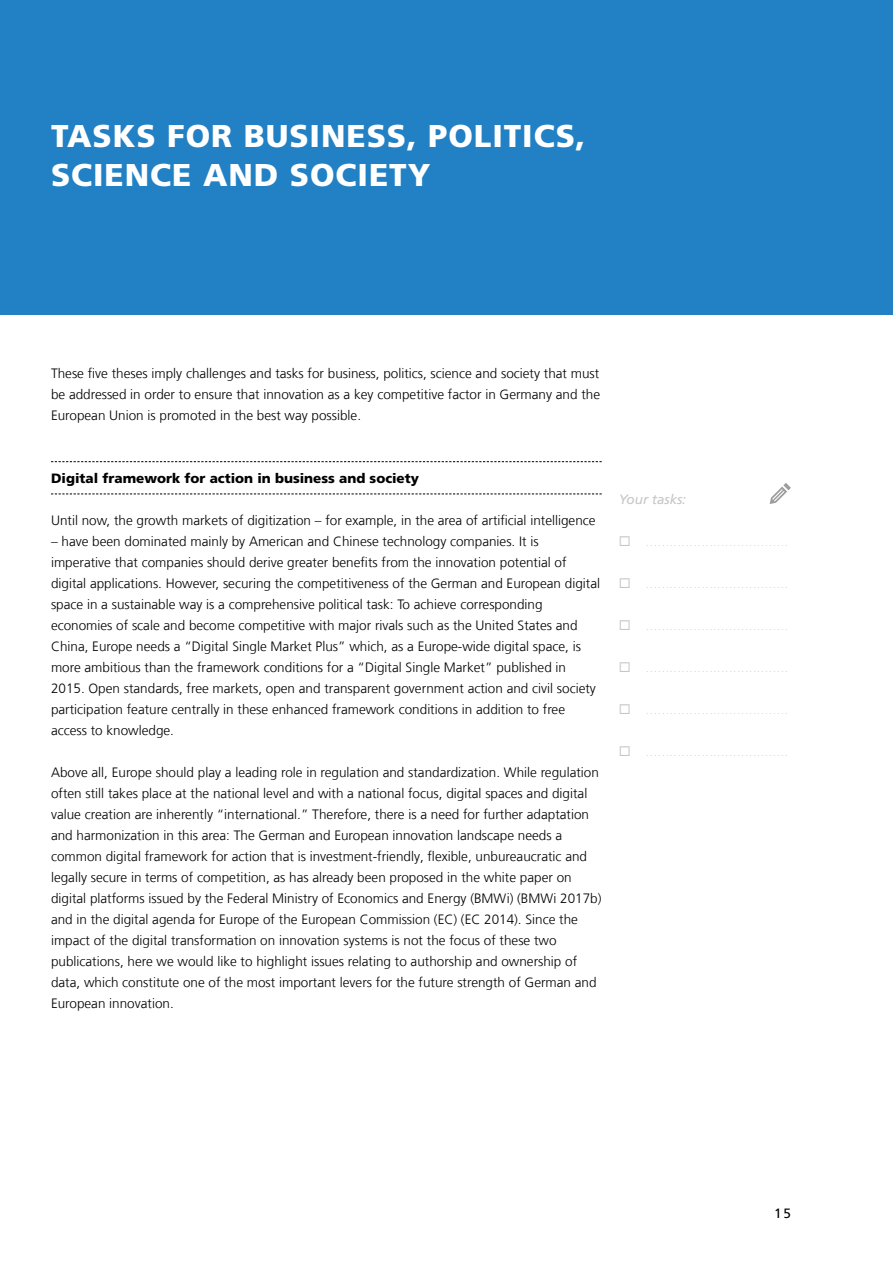
<style>
.page{position:relative;width:893px;height:1263px;background:#fff}
.page>*{position:absolute;margin:0;border:0;box-sizing:border-box;transform-origin:0 0}
.t1{font:900 31.5px/39px "Frutiger LT Com";letter-spacing:.03em;color:#fff}
.t2{font:300 13.5px/21px "Frutiger LT Com";color:#000}
.t3{font:900 13.5px "Frutiger LT Com";color:#000}
.t4{font:italic 13.5px "Frutiger LT Com";letter-spacing:-.005em;color:#c5c6c6}
.t5{font:13.5px "Frutiger LT Com";color:#000}
.t6{font:italic 300 10.5px "Frutiger LT Com";color:#c5c6c6}
</style>
<div class="page">
<div style="left:0;top:0;width:893px;height:315px;background:#2281c4"></div>
<svg style="left:51px;top:461px;width:551px;height:1px"></svg>
<svg style="left:51px;top:494px;width:551px;height:1px"></svg>
<svg style="left:770px;top:483px;width:21px;height:21px"></svg>
<h1 class="t1" style="left:51px;top:117px;width:536px">TASKS FOR BUSINESS, POLITICS,<br>SCIENCE AND SOCIETY</h1>
<p class="t2" style="left:51px;top:363px;width:551px;text-align:justify">These five theses imply challenges and tasks for business, politics, science and society that must be addressed in order to ensure that innovation as a key competitive factor in Germany and the European Union is promoted in the best way possible.</p>
<p class="t3" style="left:51px;top:470px;width:370px">Digital framework for action in business and society</p>
<p class="t2" style="left:51px;top:510px;width:546px">Until now, the growth markets of digitization – for example, in the area of artificial intelligence</p>
<p class="t2" style="left:51px;top:531px;width:551px">– have been dominated mainly by American and Chinese technology companies. It is imperative that companies should derive greater benefits from the innovation potential of digital applications. However, securing the competitiveness of the German and European digital space in a sustainable way is a comprehensive political task: To achieve corresponding economies of scale and become competitive with major rivals such as the United States and China, Europe needs a “Digital Single Market Plus” which, as a Europe-wide digital space, is more ambitious than the framework conditions for a “Digital Single Market” published in 2015. Open standards, free markets, open and transparent government action and civil society participation feature centrally in these enhanced framework conditions in addition to free access to knowledge.</p>
<p class="t2" style="left:51px;top:762px;width:552px">Above all, Europe should play a leading role in regulation and standardization. While regulation often still takes place at the national level and with a national focus, digital spaces and digital value creation are inherently “international.” Therefore, there is a need for further adaptation and harmonization in this area: The German and European innovation landscape needs a common digital framework for action that is investment-friendly, flexible, unbureaucratic and legally secure in terms of competition, as has already been proposed in the white paper on digital platforms issued by the Federal Ministry of Economics and Energy (BMWi) (BMWi 2017b) and in the digital agenda for Europe of the European Commission (EC) (EC 2014). Since the impact of the digital transformation on innovation systems is not the focus of these two publications, here we would like to highlight issues relating to authorship and ownership of data, which constitute one of the most important levers for the future strength of German and European innovation.</p>
<p class="t4" style="left:619px;top:492px;width:69px">Your tasks:</p>
<p class="t6" style="left:619px;top:536px;width:171px">◻ ....................................</p>
<p class="t6" style="left:619px;top:578px;width:171px">◻ ....................................</p>
<p class="t6" style="left:619px;top:620px;width:171px">◻ ....................................</p>
<p class="t6" style="left:619px;top:662px;width:171px">◻ ....................................</p>
<p class="t6" style="left:619px;top:704px;width:171px">◻ ....................................</p>
<p class="t6" style="left:619px;top:746px;width:171px">◻ ....................................</p>
<p class="t5" style="left:774px;top:1205px;width:18px">15</p>
</div>
